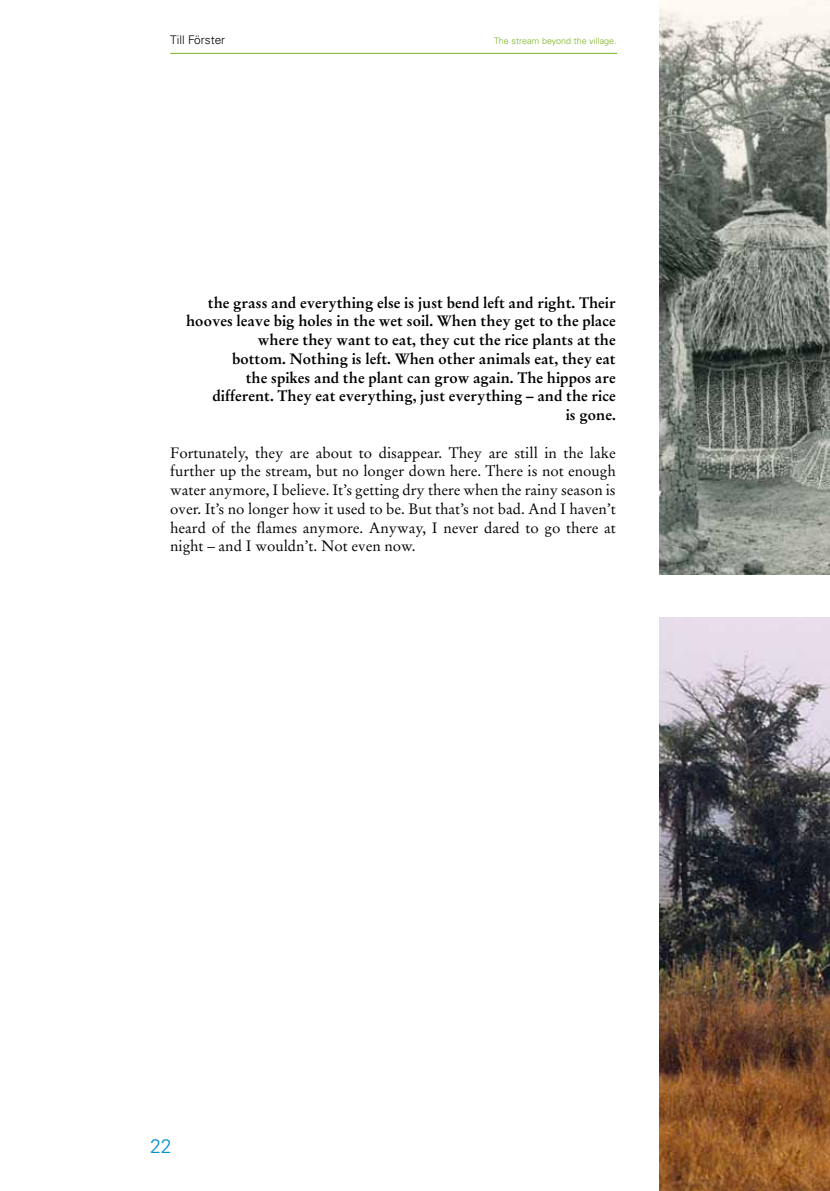
<style>
.page{position:relative;width:830px;height:1191px;background:#fff}
.page>*{position:absolute;margin:0;border:0;box-sizing:border-box;transform-origin:0 0}
.t1{font:300 19.5px "Univers";color:#0090d4}
.t2{font:15px/18.8px "Stempel Garamond";color:#000;text-align:justify}
.t3{font:700 15px/18.8px "Stempel Garamond";color:#000;text-align:right}
.t4{font:300 11.85px "Univers";color:#000}
.t5{font:300 9px "Univers";color:#7ab51d}
</style>
<div class="page">
<img style="left:659px;top:0;width:170px;height:574px">
<img style="left:659px;top:617px;width:170px;height:574px">
<hr style="left:170px;top:53px;width:447px;height:1px;background:#7ab51d">
<p class="t4" style="left:170px;top:33px;width:56px">Till Förster</p>
<p class="t5" style="left:494px;top:36px;width:124px">The stream beyond the village.</p>
<p class="t3" style="left:186px;top:293px;width:431px">the grass and everything else is just bend left and right. Their hooves leave big holes in the wet soil. When they get to the place where they want to eat, they cut the rice plants at the<br>bottom. Nothing is left. When other animals eat, they eat<br>the spikes and the plant can grow again. The hippos are different. They eat everything, just everything – and the rice<br>is gone.</p>
<p class="t2" style="left:170px;top:443px;width:447px">Fortunately, they are about to disappear. They are still in the lake further up the stream, but no longer down here. There is not enough water anymore, I believe. It’s getting dry there when the rainy season is over. It’s no longer how it used to be. But that’s not bad. And I haven’t heard of the flames anymore. Anyway, I never dared to go there at night – and I wouldn’t. Not even now.</p>
<h1 class="t1" style="left:150px;top:1134px;width:23px">22</h1>
</div>
